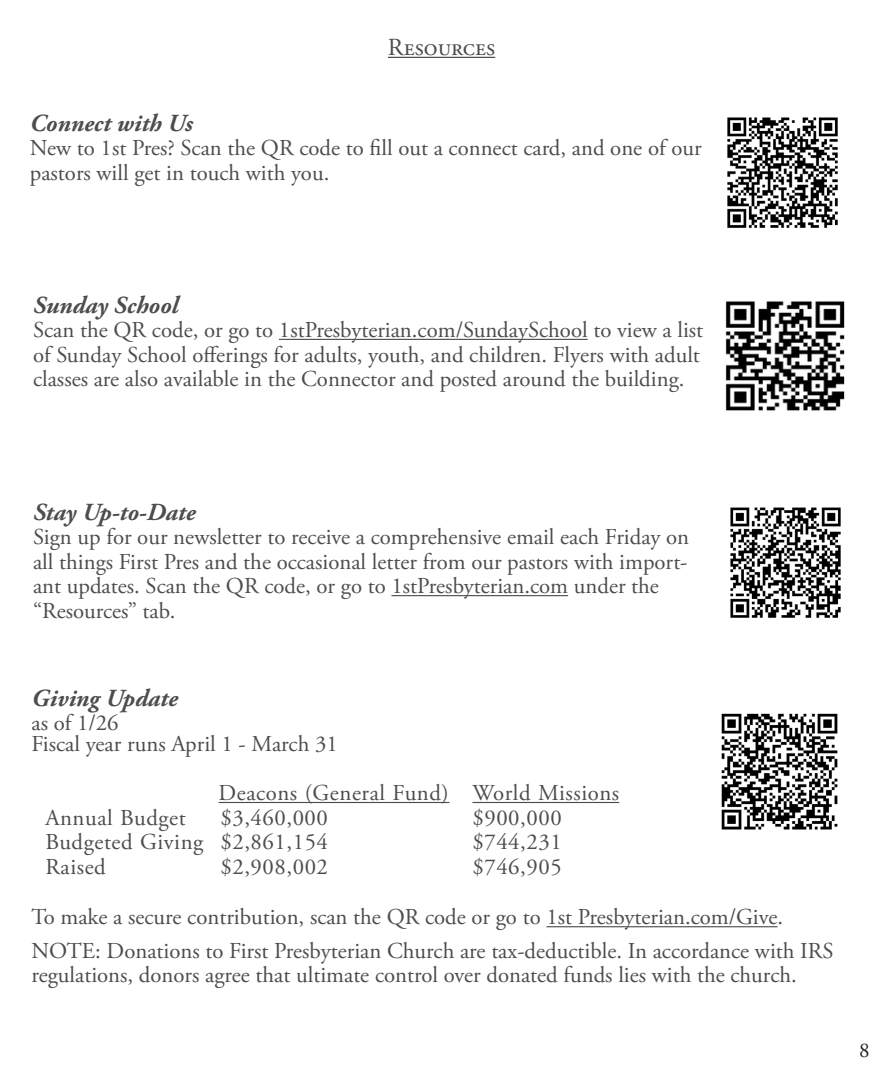
<style>
.page{position:relative;width:882px;height:1071px;background:#fff}
.page>*{position:absolute;margin:0;border:0;box-sizing:border-box;transform-origin:0 0}
.t1{font:italic 700 24.5px "Adobe Garamond Pro";color:#4d4d4d}
.t2{font:24.5px "Adobe Garamond Pro";color:#4d4d4d}
.Calendar_Tabs{font:22.75px/24.5px "Adobe Garamond Pro";color:#4d4d4d}
.Calendar_Tabs-2{font:22.75px/24.5px "Adobe Garamond Pro";letter-spacing:-.02em;color:#4d4d4d}
.Calendar_Tabs-3{font:22.75px "Adobe Garamond Pro";letter-spacing:.025em;color:#4d4d4d}
.t3{font:21px "Adobe Garamond Pro";color:#231f20}
</style>
<div class="page">
<hr style="left:219px;top:802px;width:230px;height:1px;background:#4d4d4d">
<hr style="left:472px;top:802px;width:147px;height:1px;background:#4d4d4d">
<hr style="left:546px;top:926px;width:232px;height:1px;background:#4d4d4d">
<img style="left:721px;top:713px;width:117px;height:117px">
<img style="left:727px;top:117px;width:111px;height:111px">
<hr style="left:279px;top:339px;width:309px;height:1px;background:#4d4d4d">
<img style="left:725px;top:301px;width:120px;height:110px">
<hr style="left:391px;top:595px;width:177px;height:1px;background:#4d4d4d">
<img style="left:730px;top:507px;width:111px;height:111px">
<hr style="left:388px;top:57px;width:107px;height:1px;background:#4d4d4d">
<p class="t2" style="left:388px;top:32px;width:109px">Resources</p>
<p class="t1" style="left:30px;top:109px;width:164px">Connect with Us</p>
<p class="Calendar_Tabs" style="left:30px;top:136px;width:673px">New to 1st Pres? Scan the QR code to fill out a connect card, and one of our pastors will get in touch with you.</p>
<p class="t1" style="left:33px;top:291px;width:147px">Sunday School</p>
<p class="Calendar_Tabs" style="left:33px;top:318px;width:672px">Scan the QR code, or go to 1stPresbyterian.com/SundaySchool to view a list of Sunday School offerings for adults, youth, and children. Flyers with adult classes are also available in the Connector and posted around the building.</p>
<p class="t1" style="left:33px;top:498px;width:164px">Stay Up-to-Date</p>
<p class="Calendar_Tabs-2" style="left:33px;top:526px;width:658px">Sign up for our newsletter to receive a comprehensive email each Friday on all things First Pres and the occasional letter from our pastors with import&shy;ant updates. Scan the QR code, or go to 1stPresbyterian.com under the “Resources” tab.</p>
<p class="t1" style="left:32px;top:684px;width:148px">Giving Update</p>
<p class="Calendar_Tabs" style="left:32px;top:712px;width:89px">as of 1/26</p>
<p class="Calendar_Tabs" style="left:32px;top:733px;width:308px">Fiscal year runs April 1 - March 31</p>
<p class="Calendar_Tabs" style="left:219px;top:782px;width:402px">Deacons (General Fund) World Missions</p>
<p class="Calendar_Tabs" style="left:45px;top:806px;width:142px">Annual Budget</p>
<p class="Calendar_Tabs" style="left:220px;top:806px;width:109px">$3,460,000</p>
<p class="Calendar_Tabs" style="left:472px;top:806px;width:91px">$900,000</p>
<p class="Calendar_Tabs-3" style="left:45px;top:828px;width:284px">Budgeted Giving $2,861,154</p>
<p class="Calendar_Tabs" style="left:473px;top:831px;width:91px">$744,231</p>
<p class="Calendar_Tabs" style="left:45px;top:855px;width:62px">Raised</p>
<p class="Calendar_Tabs" style="left:220px;top:855px;width:109px">$2,908,002</p>
<p class="Calendar_Tabs" style="left:472px;top:855px;width:91px">$746,905</p>
<p class="Calendar_Tabs" style="left:32px;top:906px;width:753px">To make a secure contribution, scan the QR code or go to 1st Presbyterian.com/Give.</p>
<p class="Calendar_Tabs" style="left:32px;top:939px;width:804px">NOTE: Donations to First Presbyterian Church are tax-deductible. In accordance with IRS regulations, donors agree that ultimate control over donated funds lies with the church.</p>
<p class="t3" style="left:859px;top:1038px;width:12px">8</p>
</div>
